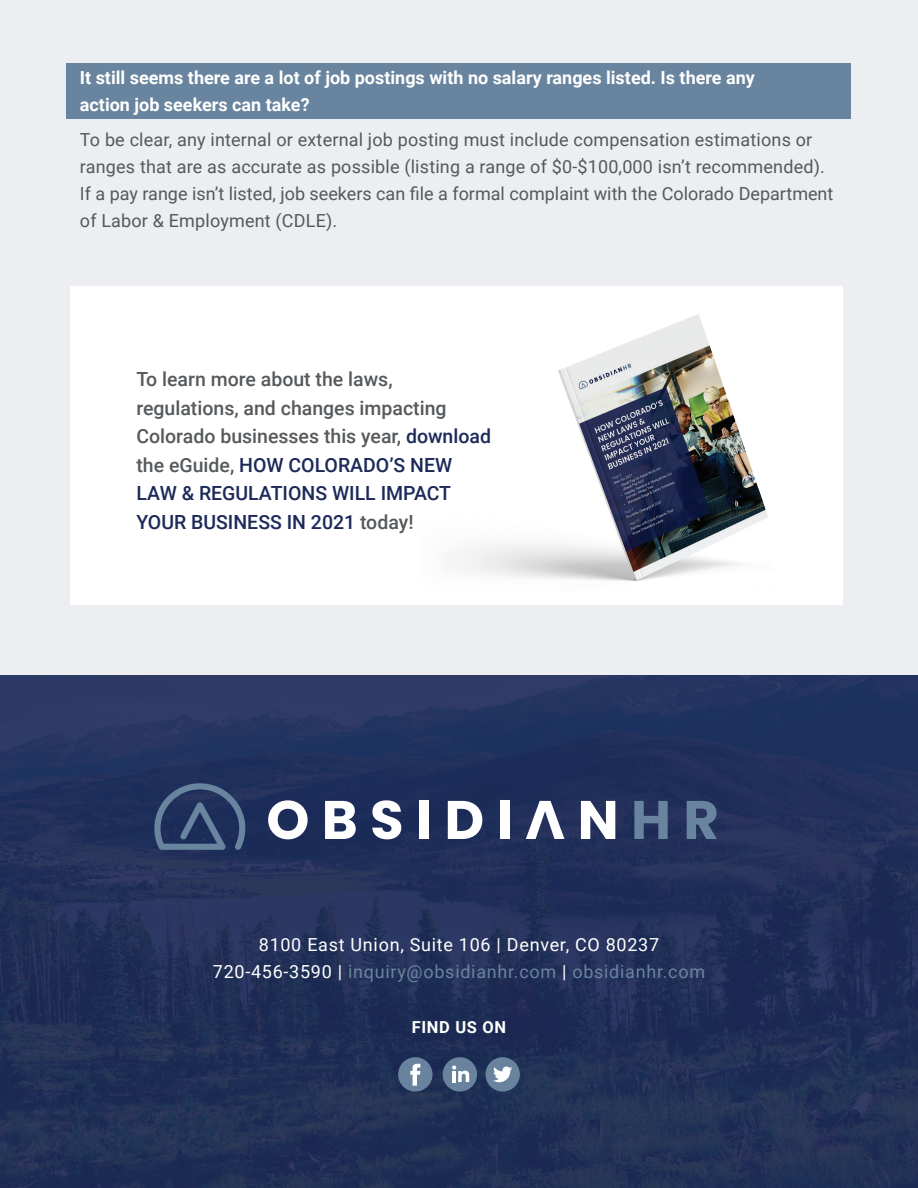
<style>
.page{position:relative;width:918px;height:1188px;background:#fff}
.page>*{position:absolute;margin:0;border:0;box-sizing:border-box;transform-origin:0 0}
.t1{font:500 19.5px/28.5px "Roboto";color:#56595c}
.t2{font:18px/27px "Roboto";letter-spacing:.01em;color:#56595c}
.t3{font:700 18px/27px "Roboto";color:#fff}
.t4{font:18px/27px "Roboto";letter-spacing:.04em;color:#fff;text-align:center}
.t5{font:700 16.5px "Roboto";letter-spacing:.04em;color:#fff}
.s1{color:#1d2959}
.s2{color:#68849e}
</style>
<div class="page">
<div style="left:0;top:0;width:918px;height:675px;background:#e8eaef"></div>
<div style="left:0;top:675px;width:918px;height:513px;background:linear-gradient(to right,#24325a,#203059)"></div>
<svg style="left:268px;top:800px;width:40px;height:39px"></svg>
<svg style="left:325px;top:801px;width:31px;height:38px"></svg>
<svg style="left:372px;top:800px;width:29px;height:39px"></svg>
<div style="left:419px;top:801px;width:10px;height:38px;background:#fff"></div>
<svg style="left:448px;top:801px;width:34px;height:38px"></svg>
<div style="left:500px;top:801px;width:9px;height:38px;background:#fff"></div>
<svg style="left:581px;top:801px;width:34px;height:38px"></svg>
<svg style="left:634px;top:801px;width:34px;height:38px"></svg>
<svg style="left:687px;top:801px;width:30px;height:38px"></svg>
<svg style="left:526px;top:801px;width:38px;height:38px"></svg>
<svg style="left:154px;top:783px;width:91px;height:67px;background:#35496f"></svg>
<div style="left:485px;top:1057px;width:35px;height:35px;background:#69839f;border-radius:50%"></div>
<svg style="left:493px;top:1067px;width:19px;height:15px"></svg>
<div style="left:398px;top:1057px;width:35px;height:35px;background:#69839f;border-radius:50%"></div>
<svg style="left:410px;top:1064px;width:10px;height:22px"></svg>
<div style="left:443px;top:1057px;width:34px;height:35px;background:#69839f;border-radius:50%"></div>
<svg style="left:452px;top:1065px;width:17px;height:17px"></svg>
<div style="left:67px;top:64px;width:784px;height:55px;background:#68849e"></div>
<div style="left:70px;top:286px;width:772px;height:319px;background:#fff"></div>
<img style="left:451px;top:314px;width:317px;height:267px">
<p class="t3" style="left:80px;top:64px;width:676px">It still seems there are a lot of job postings with no salary ranges listed. Is there any action job seekers can take?</p>
<p class="t2" style="left:80px;top:125px;width:755px">To be clear, any internal or external job posting must include compensation estimations or ranges that are as accurate as possible (listing a range of $0-$100,000 isn’t recommended).<br>If a pay range isn’t listed, job seekers can file a formal complaint with the Colorado Department of Labor &amp; Employment (CDLE).</p>
<p class="t1" style="left:136px;top:364px;width:356px">To learn more about the laws, regulations, and changes impacting<br>Colorado businesses this year, <span class="s1">download </span>the eGuide, <span class="s1">HOW COLORADO’S NEW<br>LAW &amp; REGULATIONS WILL IMPACT<br>YOUR BUSINESS IN 2021</span> today!</p>
<p class="t4" style="left:213px;top:930px;width:494px">8100 East Union, Suite 106 | Denver, CO 80237<br>720-456-3590 | <span class="s2">inquiry@obsidianhr.com</span> | <span class="s2">obsidianhr.com</span></p>
<p class="t5" style="left:412px;top:1015px;width:96px">FIND US ON</p>
</div>
